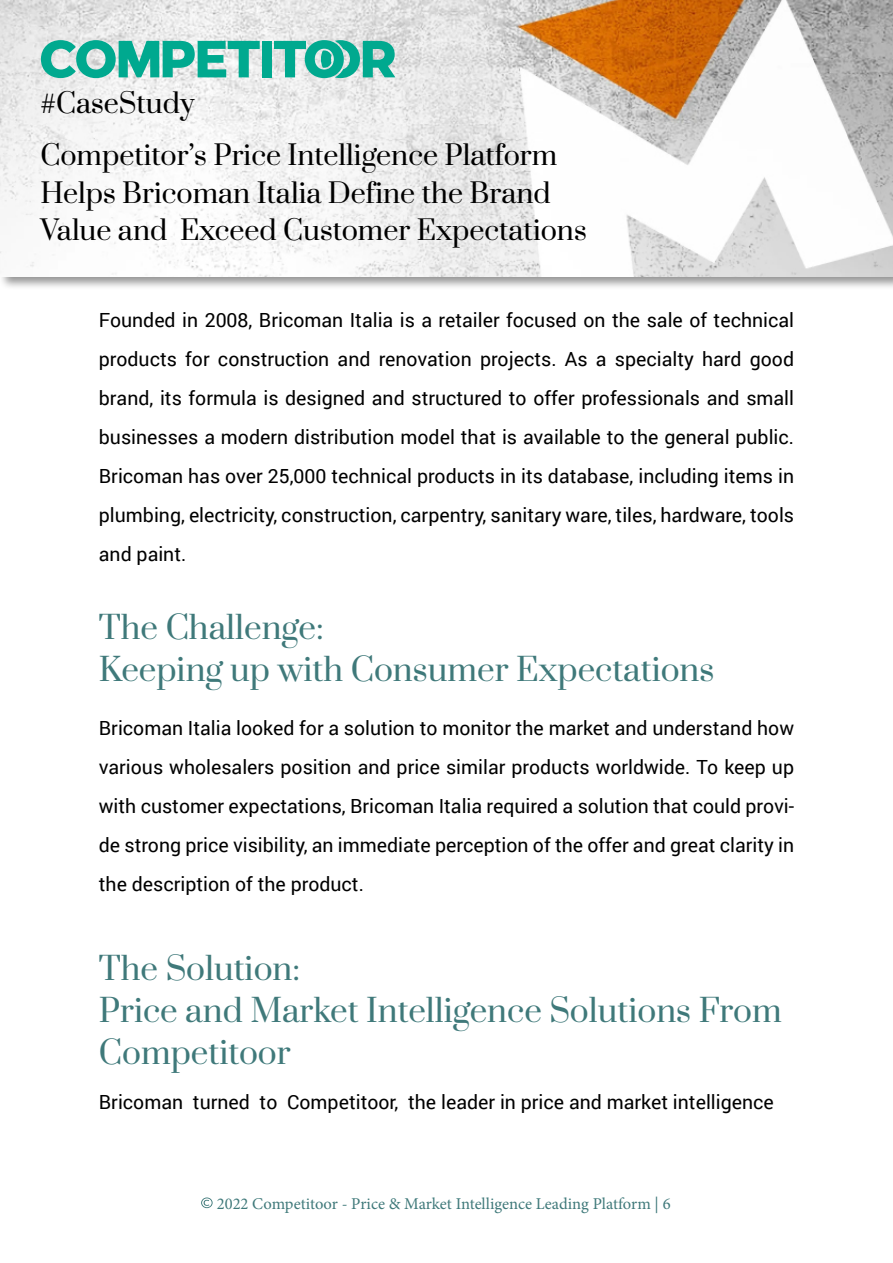
<style>
.page{position:relative;width:893px;height:1263px;background:#fff}
.page>*{position:absolute;margin:0;border:0;box-sizing:border-box;transform-origin:0 0}
.t1{font:31.5px/42px "Prata";color:#3f797a}
.t2{font:27px/37.5px "Prata";color:#000}
.t3{font:19.5px/39px "Roboto";color:#000;text-align:justify}
.t4{font:16.5px "Minion Pro";color:#3f797a}
</style>
<div class="page">
<div style="left:0;top:0;width:893px;height:291px;background:#000;opacity:.42"></div>
<img style="left:0;top:0;width:893px;height:276px">
<svg style="left:41px;top:40px;width:219px;height:38px"></svg>
<div style="left:262px;top:41px;width:10px;height:36px;background:#00a98f"></div>
<svg style="left:274px;top:40px;width:121px;height:38px"></svg>
<svg style="left:201px;top:1197px;width:12px;height:11px"></svg>
<h2 class="t2" style="left:40px;top:85px;width:156px">#CaseStudy</h2>
<h2 class="t2" style="left:40px;top:137px;width:548px">Competitor’s Price Intelligence Platform<br>Helps Bricoman Italia Define the Brand<br>Value and Exceed Customer Expectations</h2>
<p class="t3" style="left:99px;top:299px;width:697px">Founded in 2008, Bricoman Italia is a retailer focused on the sale of technical products for construction and renovation projects. As a specialty hard good brand, its formula is designed and structured to offer professionals and small businesses a modern distribution model that is available to the general public.<br>Bricoman has over 25,000 technical products in its database, including items in plumbing, electricity, construction, carpentry, sanitary ware, tiles, hardware, tools and paint.</p>
<h1 class="t1" style="left:99px;top:607px;width:617px">The Challenge:<br>Keeping up with Consumer Expectations</h1>
<p class="t3" style="left:99px;top:708px;width:697px">Bricoman Italia looked for a solution to monitor the market and understand how various wholesalers position and price similar products worldwide. To keep up with customer expectations, Bricoman Italia required a solution that could provi&shy;de strong price visibility, an immediate perception of the offer and great clarity in the description of the product.</p>
<h1 class="t1" style="left:99px;top:948px;width:684px">The Solution:<br>Price and Market Intelligence Solutions From<br>Competitoor</h1>
<p class="t3" style="left:99px;top:1082px;width:676px">Bricoman turned to Competitoor, the leader in price and market intelligence</p>
<p class="t4" style="left:217px;top:1192px;width:455px">2022 Competitoor - Price &amp; Market Intelligence Leading Platform | 6</p>
</div>
